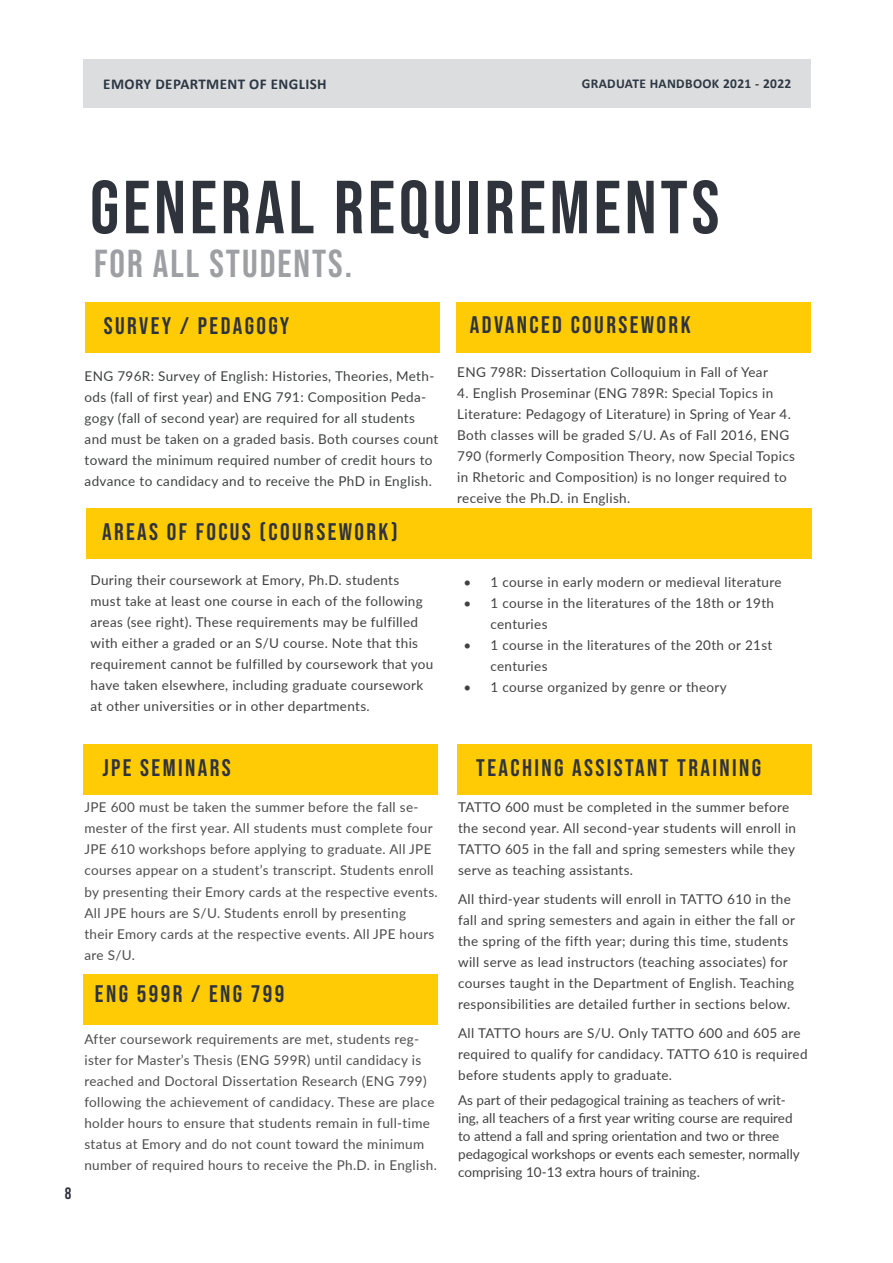
<style>
.page{position:relative;width:893px;height:1263px;background:#fff}
.page>*{position:absolute;margin:0;border:0;box-sizing:border-box;transform-origin:0 0}
.t1{font:75px "Bebas Neue";letter-spacing:.05em;color:#2e333c}
.t2{font:39px "Bebas Neue";letter-spacing:.05em;color:#9d9fa2}
.t3{font:24px "Bebas Neue";letter-spacing:.1em;color:#2e333c}
.t4{font:16.5px "Bebas Neue";color:#2e333c}
.t5{font:700 15px "Calibri";letter-spacing:.025em;color:#2d3844}
.t6{font:13.5px/21px "Lato";letter-spacing:.025em;color:#414142}
.t7{font:13.5px/21px "Lato";letter-spacing:.025em;color:#4d4d4e}
.t8{font:13.5px/21px "Lato";letter-spacing:.025em;color:#3f4141}
.t9{font:13.5px/18px "Lato";color:#414142}
.t10{font:700 13.5px "Calibri";letter-spacing:.025em;color:#2d3844}
</style>
<div class="page">
<div style="left:86px;top:508px;width:355px;height:51px;background:#ffcb05"></div>
<div style="left:410px;top:508px;width:402px;height:51px;background:#ffcb05"></div>
<div style="left:457px;top:744px;width:355px;height:51px;background:#ffcb05"></div>
<div style="left:84px;top:744px;width:354px;height:51px;background:#ffcb05"></div>
<div style="left:84px;top:974px;width:354px;height:50px;background:#ffcb05"></div>
<div style="left:85px;top:302px;width:355px;height:50px;background:#ffcb05"></div>
<div style="left:456px;top:302px;width:355px;height:50px;background:#ffcb05"></div>
<div style="left:84px;top:60px;width:727px;height:48px;background:#dcddde"></div>
<p class="t5" style="left:103px;top:73px;width:225px">EMORY DEPARTMENT OF ENGLISH</p>
<p class="t10" style="left:582px;top:74px;width:211px">GRADUATE HANDBOOK 2021 - 2022</p>
<h1 class="t1" style="left:90px;top:165px;width:631px">GENERAL REQUIREMENTS</h1>
<h2 class="t2" style="left:94px;top:242px;width:259px">FOR ALL STUDENTS.</h2>
<h3 class="t3" style="left:104px;top:312px;width:187px">SURVEY / PEDAGOGY</h3>
<p class="t8" style="left:85px;top:365px;width:355px">ENG 796R: Survey of English: Histories, Theories, Meth&shy;ods (fall of first year) and ENG 791: Composition Peda&shy;gogy (fall of second year) are required for all students and must be taken on a graded basis. Both courses count toward the minimum required number of credit hours to advance to candidacy and to receive the PhD in English.</p>
<h3 class="t3" style="left:102px;top:518px;width:297px">AREAS OF FOCUS (COURSEWORK)</h3>
<p class="t6" style="left:91px;top:569px;width:344px">During their coursework at Emory, Ph.D. students<br>must take at least one course in each of the following areas (see right). These requirements may be fulfilled with either a graded or an S/U course. Note that this requirement cannot be fulfilled by coursework that you have taken elsewhere, including graduate coursework at other universities or in other departments.</p>
<h3 class="t3" style="left:470px;top:311px;width:222px">ADVANCED COURSEWORK</h3>
<p class="t6" style="left:457px;top:361px;width:312px">ENG 798R: Dissertation Colloquium in Fall of Year</p>
<p class="t6" style="left:457px;top:382px;width:339px">4. English Proseminar (ENG 789R: Special Topics in Literature: Pedagogy of Literature) in Spring of Year 4.<br>Both classes will be graded S/U. As of Fall 2016, ENG 790 (formerly Composition Theory, now Special Topics in Rhetoric and Composition) is no longer required to receive the Ph.D. in English.</p>
<p class="t6" style="left:463px;top:571px;width:320px">• 1 course in early modern or medieval literature</p>
<p class="t6" style="left:490px;top:592px;width:285px;text-indent:-27px">• 1 course in the literatures of the 18th or 19th centuries</p>
<p class="t6" style="left:490px;top:634px;width:283px;text-indent:-27px">• 1 course in the literatures of the 20th or 21st centuries</p>
<p class="t6" style="left:463px;top:676px;width:265px">• 1 course organized by genre or theory</p>
<p class="t4" style="left:65px;top:1184px;width:8px">8</p>
<h3 class="t3" style="left:102px;top:754px;width:130px">JPE SEMINARS</h3>
<p class="t7" style="left:84px;top:796px;width:355px">JPE 600 must be taken the summer before the fall se&shy;mester of the first year. All students must complete four JPE 610 workshops before applying to graduate. All JPE courses appear on a student’s transcript. Students enroll by presenting their Emory cards at the respective events.<br>All JPE hours are S/U. Students enroll by presenting their Emory cards at the respective events. All JPE hours are S/U.</p>
<h3 class="t3" style="left:95px;top:980px;width:191px">ENG 599R / ENG 799</h3>
<p class="t7" style="left:84px;top:1028px;width:354px">After coursework requirements are met, students reg&shy;ister for Master’s Thesis (ENG 599R) until candidacy is reached and Doctoral Dissertation Research (ENG 799) following the achievement of candidacy. These are place holder hours to ensure that students remain in full-time status at Emory and do not count toward the minimum number of required hours to receive the Ph.D. in English.</p>
<h3 class="t3" style="left:476px;top:754px;width:286px">TEACHING ASSISTANT TRAINING</h3>
<p class="t6" style="left:458px;top:796px;width:339px">TATTO 600 must be completed in the summer before the second year. All second-year students will enroll in TATTO 605 in the fall and spring semesters while they serve as teaching assistants.</p>
<p class="t6" style="left:458px;top:888px;width:338px">All third-year students will enroll in TATTO 610 in the fall and spring semesters and again in either the fall or the spring of the fifth year; during this time, students will serve as lead instructors (teaching associates) for courses taught in the Department of English. Teaching responsibilities are detailed further in sections below.</p>
<p class="t6" style="left:458px;top:1021px;width:351px">All TATTO hours are S/U. Only TATTO 600 and 605 are required to qualify for candidacy. TATTO 610 is required before students apply to graduate.</p>
<p class="t9" style="left:458px;top:1090px;width:343px">As part of their pedagogical training as teachers of writ&shy;ing, all teachers of a first year writing course are required to attend a fall and spring orientation and two or three pedagogical workshops or events each semester, normally comprising 10-13 extra hours of training.</p>
</div>
